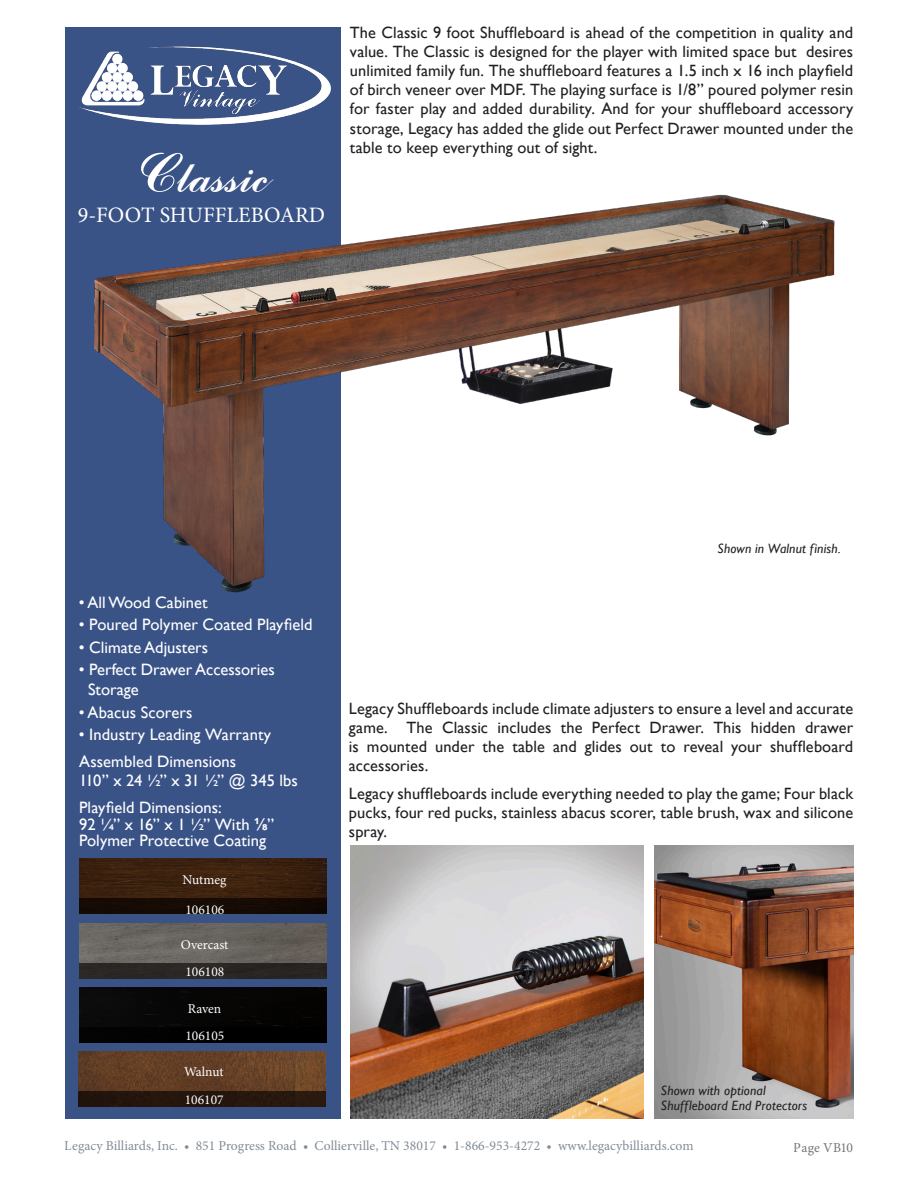
<style>
.page{position:relative;width:918px;height:1188px;background:#fff}
.page>*{position:absolute;margin:0;border:0;box-sizing:border-box;transform-origin:0 0}
.t1{font:46.95px "Commercial Script BT";color:#fff}
.t2{font:22.05px "Minion Pro";color:#fff}
.t3{font:16.5px/19.8px "Gill Sans";color:#fff}
.t4{font:16.35px/19px "Gill Sans";letter-spacing:.005em;color:#231f20;text-align:justify}
.t5{font:13.65px "Minion Pro";color:#344557}
.t6{font:13.65px "Minion Pro";color:#231f20}
.cut_lines_color{font:italic 13.5px "Gill Sans";letter-spacing:.015em;color:#231f20}
.t7{font:13.5px "Minion Pro";color:#fff}
.s1{font-size:62.1px}
.s2{font-family:"Arial";font-weight:700}
</style>
<div class="page">
<div style="left:65px;top:27px;width:276px;height:1092px;background:#3a5387"></div>
<img style="left:94px;top:194px;width:741px;height:399px">
<img style="left:351px;top:845px;width:293px;height:274px">
<img style="left:79px;top:858px;width:247px;height:40px">
<div style="left:79px;top:898px;width:247px;height:16px;background:#150b04"></div>
<img style="left:654px;top:845px;width:199px;height:274px">
<img style="left:79px;top:923px;width:247px;height:40px">
<div style="left:79px;top:963px;width:247px;height:16px;background:#292625"></div>
<div style="left:79px;top:1028px;width:247px;height:15px;background:#010100"></div>
<img style="left:78px;top:1051px;width:248px;height:40px">
<div style="left:78px;top:1091px;width:248px;height:15px;background:#26160d"></div>
<img style="left:79px;top:46px;width:252px;height:79px">
<p class="t1" style="left:133px;top:152px;width:135px"><span class="s1">C</span>lassic</p>
<p class="t2" style="left:78px;top:200px;width:249px">9-FOOT SHUFFLEBOARD</p>
<p class="t4" style="left:350px;top:24px;width:505px">The Classic 9 foot Shuffleboard is ahead of the competition in quality and value. The Classic is designed for the player with limited space but desires unlimited family fun. The shuffleboard features a 1.5 inch x 16 inch playfield of birch veneer over MDF. The playing surface is 1/8” poured polymer resin for faster play and added durability. And for your shuffleboard accessory storage, Legacy has added the glide out Perfect Drawer mounted under the table to keep everything out of sight.</p>
<p class="t3" style="left:79px;top:593px;width:130px">• All Wood Cabinet</p>
<p class="t3" style="left:79px;top:615px;width:235px">• Poured Polymer Coated Playfield</p>
<p class="t3" style="left:79px;top:638px;width:131px">• Climate Adjusters</p>
<p class="t3" style="left:88px;top:660px;width:188px;text-indent:-9px">• Perfect Drawer Accessories<br>Storage</p>
<p class="t3" style="left:79px;top:703px;width:115px">• Abacus Scorers</p>
<p class="t3" style="left:79px;top:725px;width:194px">• Industry Leading Warranty</p>
<p class="t3" style="left:79px;top:752px;width:159px">Assembled Dimensions</p>
<p class="t3" style="left:79px;top:771px;width:220px">110” x 24 ½” x 31 ½” @ 345 lbs</p>
<p class="t3" style="left:79px;top:798px;width:144px">Playfield Dimensions:</p>
<p class="t3" style="left:79px;top:816px;width:197px;line-height:16.5px">92 ¼” x 16” x 1 ½” With <span class="s2">1/8</span>”<br>Polymer Protective Coating</p>
<p class="t7" style="left:183px;top:870px;width:45px">Nutmeg</p>
<p class="t7" style="left:185px;top:900px;width:40px">106106</p>
<p class="t7" style="left:181px;top:935px;width:49px">Overcast</p>
<p class="t7" style="left:185px;top:962px;width:40px">106108</p>
<p class="t7" style="left:188px;top:1000px;width:35px">Raven</p>
<p class="t7" style="left:185px;top:1027px;width:40px">106105</p>
<p class="t7" style="left:184px;top:1063px;width:41px">Walnut</p>
<p class="t7" style="left:185px;top:1090px;width:40px">106107</p>
<p class="cut_lines_color" style="left:718px;top:540px;width:125px">Shown in Walnut finish.</p>
<p class="t4" style="left:349px;top:699px;width:506px">Legacy Shuffleboards include climate adjusters to ensure a level and accurate game. The Classic includes the Perfect Drawer. This hidden drawer is mounted under the table and glides out to reveal your shuffleboard accessories.</p>
<p class="t4" style="left:349px;top:784px;width:506px">Legacy shuffleboards include everything needed to play the game; Four black pucks, four red pucks, stainless abacus scorer, table brush, wax and silicone spray.</p>
<p class="cut_lines_color" style="left:661px;top:1083px;width:106px">Shown with optional</p>
<p class="cut_lines_color" style="left:661px;top:1098px;width:148px">Shuffleboard End Protectors</p>
<p class="t5" style="left:65px;top:1136px;width:630px">Legacy Billiards, Inc. • 851 Progress Road • Collierville, TN 38017 • 1-866-953-4272 • www.legacybilliards.com</p>
<p class="t6" style="left:794px;top:1139px;width:61px">Page VB10</p>
</div>
